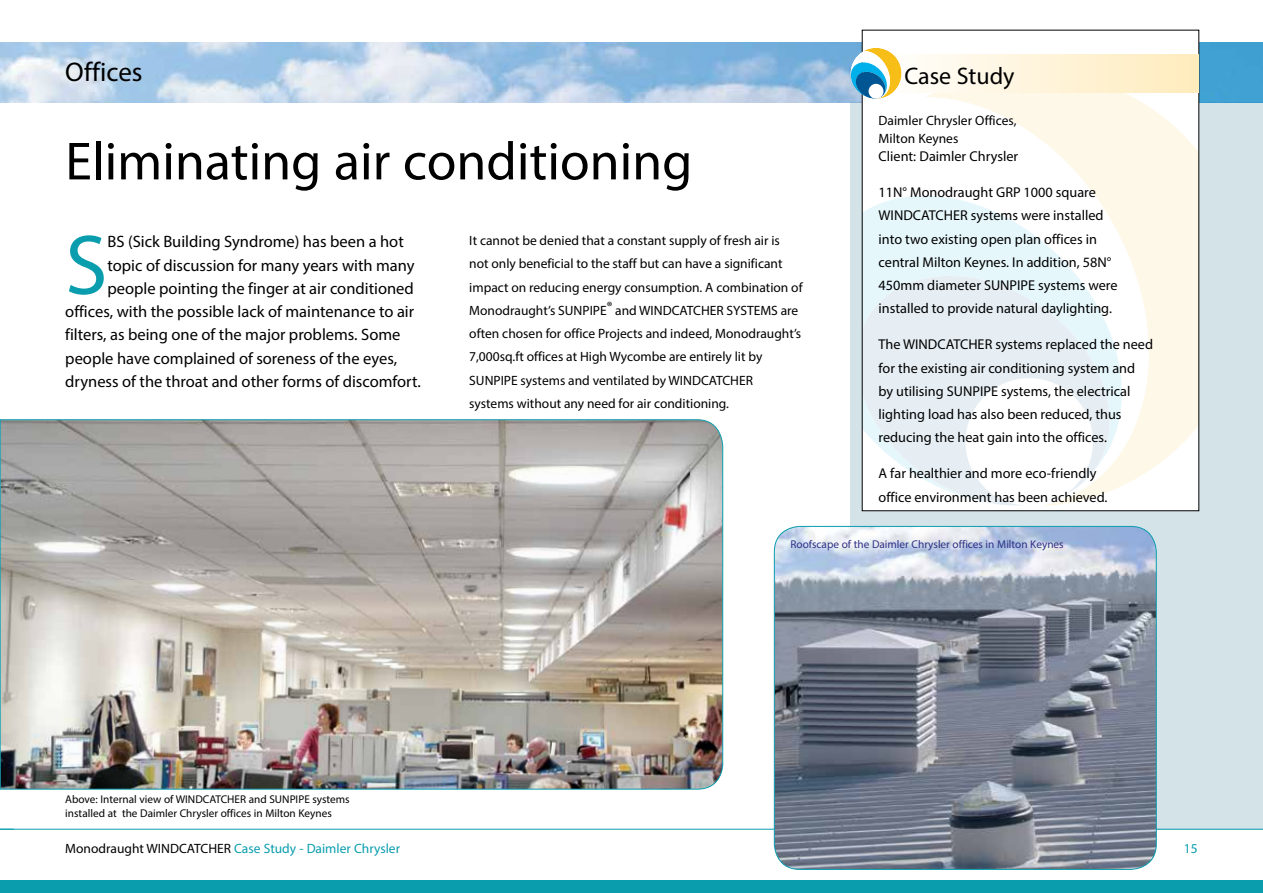
<style>
.page{position:relative;width:1263px;height:893px;background:#fff}
.page>*{position:absolute;margin:0;border:0;box-sizing:border-box;transform-origin:0 0}
.t1{font:85.5px "Myriad Pro";color:#099dae}
.t2{font:54px "Myriad Pro";color:#000}
.t3{font:27px "Myriad Pro";color:#000}
.t4{font:24px "Myriad Pro";color:#000}
.t5{font:16.5px "Myriad Pro";color:#000}
.t6{font:14.25px/23.2px "Myriad Pro";color:#000}
.t7{font:13.5px/23.2px "Myriad Pro";color:#000}
.t8{font:13.5px "Myriad Pro";color:#099dae}
.t9{font:11.25px/13.5px "Myriad Pro";color:#000}
.t10{font:11.25px "Myriad Pro";color:#2f2f86}
.s1{color:#000}
</style>
<div class="page">
<div style="left:850px;top:102px;width:413px;height:727px;background:#d3e3e8"></div>
<img style="left:0;top:43px;width:1263px;height:59px">
<hr style="left:0;top:829px;width:1263px;height:1px;background:#099dae">
<div style="left:0;top:880px;width:1263px;height:13px;background:#099dae"></div>
<img style="left:774px;top:526px;width:382px;height:343px">
<div style="left:862px;top:30px;width:337px;height:481px;background:#fff"></div>
<svg style="left:925px;top:92px;width:272px;height:361px;fill:#fef8e8"></svg>
<svg style="left:925px;top:97px;width:247px;height:380px;fill:#fef8e8"></svg>
<svg style="left:925px;top:175px;width:214px;height:308px"></svg>
<svg style="left:987px;top:502px;width:85px;height:4px"></svg>
<svg style="left:864px;top:263px;width:263px;height:239px;fill:#e6eef4"></svg>
<div style="left:965px;top:378px;width:128px;height:128px;background:#fff;border-radius:50%"></div>
<svg style="left:925px;top:54px;width:273px;height:38px;background:#fff3d7"></svg>
<svg style="left:850px;top:48px;width:75px;height:300px"></svg>
<div style="left:868px;top:84px;width:15px;height:15px;background:#fff;border-radius:50%"></div>
<img style="left:0;top:419px;width:723px;height:370px">
<h3 class="t3" style="left:65px;top:55px;width:79px">Offices</h3>
<h3 class="t4" style="left:904px;top:61px;width:112px">Case Study</h3>
<p class="t7" style="left:878px;top:111px;width:139px;line-height:18px">Daimler Chrysler Offices,<br>Milton Keynes</p>
<p class="t6" style="left:878px;top:144px;width:141px">Client: Daimler Chrysler</p>
<p class="t6" style="left:878px;top:180px;width:241px">11N° Monodraught GRP 1000 square WINDCATCHER systems were installed into two existing open plan offices in central Milton Keynes. In addition, 58N° 450mm diameter SUNPIPE systems were installed to provide natural daylighting.</p>
<p class="t6" style="left:878px;top:333px;width:276px">The WINDCATCHER systems replaced the need for the existing air conditioning system and by utilising SUNPIPE systems, the electrical lighting load has also been reduced, thus reducing the heat gain into the offices.</p>
<p class="t6" style="left:878px;top:462px;width:230px">A far healthier and more eco-friendly office environment has been achieved.</p>
<p class="t10" style="left:790px;top:537px;width:275px">Roofscape of the Daimler Chrysler offices in Milton Keynes</p>
<h2 class="t2" style="left:65px;top:128px;width:629px">Eliminating air conditioning</h2>
<h1 class="t1" style="left:65px;top:212px;width:44px">S</h1>
<p class="t5" style="left:107px;top:232px;width:298px">BS (Sick Building Syndrome) has been a hot</p>
<p class="t7" style="left:469px;top:229px;width:335px">It cannot be denied that a constant supply of fresh air is not only beneficial to the staff but can have a significant impact on reducing energy consumption. A combination of Monodraught’s SUNPIPE® and WINDCATCHER SYSTEMS are often chosen for office Projects and indeed, Monodraught’s 7,000sq.ft offices at High Wycombe are entirely lit by SUNPIPE systems and ventilated by WINDCATCHER<br>systems without any need for air conditioning.</p>
<p class="t5" style="left:107px;top:255px;width:309px">topic of discussion for many years with many</p>
<p class="t5" style="left:107px;top:278px;width:308px">people pointing the finger at air conditioned</p>
<p class="t5" style="left:65px;top:301px;width:350px">offices, with the possible lack of maintenance to air</p>
<p class="t5" style="left:65px;top:325px;width:337px">filters, as being one of the major problems. Some</p>
<p class="t5" style="left:65px;top:348px;width:333px">people have complained of soreness of the eyes,</p>
<p class="t5" style="left:65px;top:371px;width:357px">dryness of the throat and other forms of discomfort.</p>
<p class="t9" style="left:65px;top:792px;width:286px">Above: Internal view of WINDCATCHER and SUNPIPE systems installed at the Daimler Chrysler offices in Milton Keynes</p>
<p class="t8" style="left:65px;top:840px;width:336px"><span class="s1">Monodraught WINDCATCHER</span> Case Study - Daimler Chrysler</p>
<p class="t8" style="left:1184px;top:840px;width:15px">15</p>
</div>
